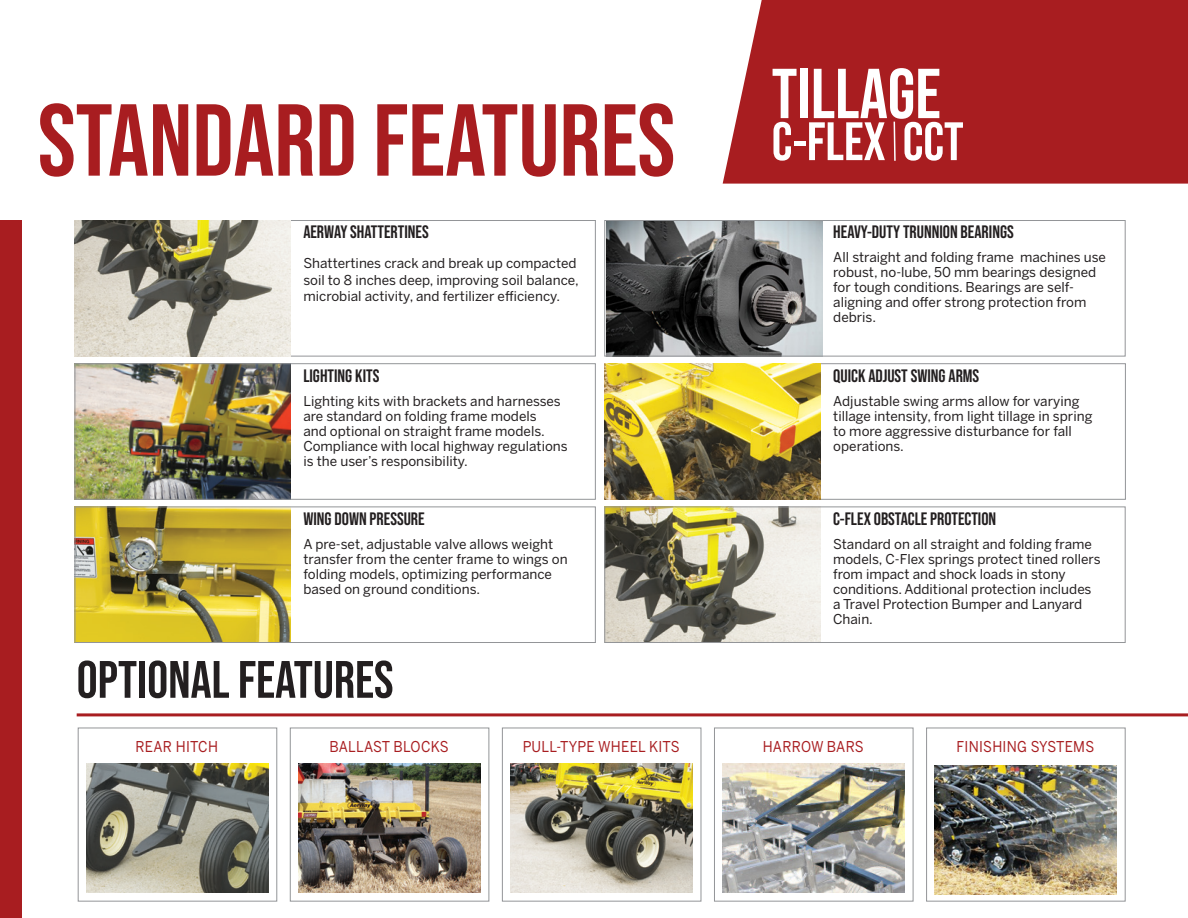
<style>
.page{position:relative;width:1188px;height:918px;background:#fff}
.page>*{position:absolute;margin:0;border:0;box-sizing:border-box;transform-origin:0 0}
.t1{font:700 102px "Bebas Neue Pro";color:#a81d20}
.t2{font:700 70.5px "Bebas Neue Pro";color:#fff}
.t3{font:700 54px "Bebas Neue Pro";color:#fff}
.t4{font:700 52.5px "Bebas Neue Pro";color:#231f20}
.t5{font:700 18px "Bebas Neue Pro";color:#231f20}
.t6{font:14.85px "Benton Sans";letter-spacing:.02em;color:#a81d20;scale:.91 1}
.t7{font:13.5px/15px "Benton Sans";color:#231f20}
</style>
<div class="page">
<img style="left:607px;top:222px;width:215px;height:132px">
<div style="left:723px;top:0;width:465px;height:184px;background:#a81d20"></div>
<div style="left:0;top:220px;width:22px;height:698px;background:#a81d20"></div>
<hr style="left:77px;top:713px;width:1111px;height:3px;background:#a81d20">
<img style="left:298px;top:764px;width:183px;height:129px">
<div style="left:290px;top:728px;width:199px;height:173px;border:1px solid #939598"></div>
<img style="left:723px;top:764px;width:182px;height:129px">
<div style="left:714px;top:728px;width:199px;height:173px;border:1px solid #939598"></div>
<img style="left:935px;top:765px;width:182px;height:129px">
<div style="left:926px;top:728px;width:199px;height:173px;border:1px solid #939598"></div>
<img style="left:511px;top:764px;width:182px;height:129px">
<div style="left:502px;top:728px;width:199px;height:173px;border:1px solid #939598"></div>
<img style="left:86px;top:764px;width:183px;height:129px">
<div style="left:78px;top:728px;width:199px;height:173px;border:1px solid #939598"></div>
<div style="left:605px;top:364px;width:521px;height:136px;border:1px solid #939598"></div>
<img style="left:605px;top:364px;width:216px;height:135px">
<img style="left:607px;top:509px;width:213px;height:132px">
<div style="left:605px;top:507px;width:520px;height:136px;border:1px solid #939598"></div>
<div style="left:605px;top:220px;width:520px;height:136px;border:1px solid #939598"></div>
<div style="left:75px;top:220px;width:521px;height:136px;border:1px solid #939598"></div>
<img style="left:75px;top:220px;width:216px;height:136px">
<img style="left:75px;top:366px;width:216px;height:134px">
<div style="left:75px;top:364px;width:521px;height:135px;border:1px solid #939598"></div>
<img style="left:77px;top:509px;width:214px;height:132px">
<div style="left:75px;top:507px;width:521px;height:136px;border:1px solid #939598"></div>
<svg style="left:893px;top:120px;width:3px;height:42px"></svg>
<hr style="left:1187px;top:782px;width:1px;height:136px;background:#edeff0">
<h1 class="t1" style="left:38px;top:82px;width:639px">STANDARD FEATURES</h1>
<h3 class="t5" style="left:303px;top:222px;width:127px">AERWAY SHATTERTINES</h3>
<p class="t7" style="left:303px;top:255px;width:277px;line-height:16.5px">Shattertines crack and break up compacted soil to 8 inches deep, improving soil balance, microbial activity, and fertilizer efficiency.</p>
<h3 class="t5" style="left:303px;top:365px;width:78px">LIGHTING KITS</h3>
<p class="t7" style="left:303px;top:393px;width:266px">Lighting kits with brackets and harnesses are standard on folding frame models<br>and optional on straight frame models.<br>Compliance with local highway regulations is the user’s responsibility.</p>
<h3 class="t5" style="left:303px;top:508px;width:123px">WING DOWN PRESSURE</h3>
<p class="t7" style="left:303px;top:536px;width:266px">A pre-set, adjustable valve allows weight transfer from the center frame to wings on folding models, optimizing performance based on ground conditions.</p>
<h3 class="t4" style="left:77px;top:650px;width:318px">OPTIONAL FEATURES</h3>
<h2 class="t2" style="left:772px;top:53px;width:170px">TILLAGE</h2>
<h3 class="t3" style="left:772px;top:111px;width:193px">C-FLEX CCT</h3>
<h3 class="t5" style="left:833px;top:222px;width:182px">HEAVY-DUTY TRUNNION BEARINGS</h3>
<p class="t7" style="left:833px;top:250px;width:274px">All straight and folding frame machines use robust, no-lube, 50 mm bearings designed for tough conditions. Bearings are self&shy;aligning and offer strong protection from debris.</p>
<h3 class="t5" style="left:833px;top:365px;width:148px">QUICK ADJUST SWING ARMS</h3>
<p class="t7" style="left:833px;top:393px;width:261px">Adjustable swing arms allow for varying tillage intensity, from light tillage in spring to more aggressive disturbance for fall operations.</p>
<h3 class="t5" style="left:833px;top:508px;width:165px">C-FLEX OBSTACLE PROTECTION</h3>
<p class="t7" style="left:833px;top:536px;width:269px">Standard on all straight and folding frame models, C-Flex springs protect tined rollers from impact and shock loads in stony conditions. Additional protection includes a Travel Protection Bumper and Lanyard Chain.</p>
<p class="t6" style="left:136px;top:738px;width:92px">REAR HITCH</p>
<p class="t6" style="left:330px;top:738px;width:133px">BALLAST BLOCKS</p>
<p class="t6" style="left:523px;top:738px;width:174px">PULL-TYPE WHEEL KITS</p>
<p class="t6" style="left:763px;top:738px;width:113px">HARROW BARS</p>
<p class="t6" style="left:957px;top:738px;width:153px">FINISHING SYSTEMS</p>
</div>
